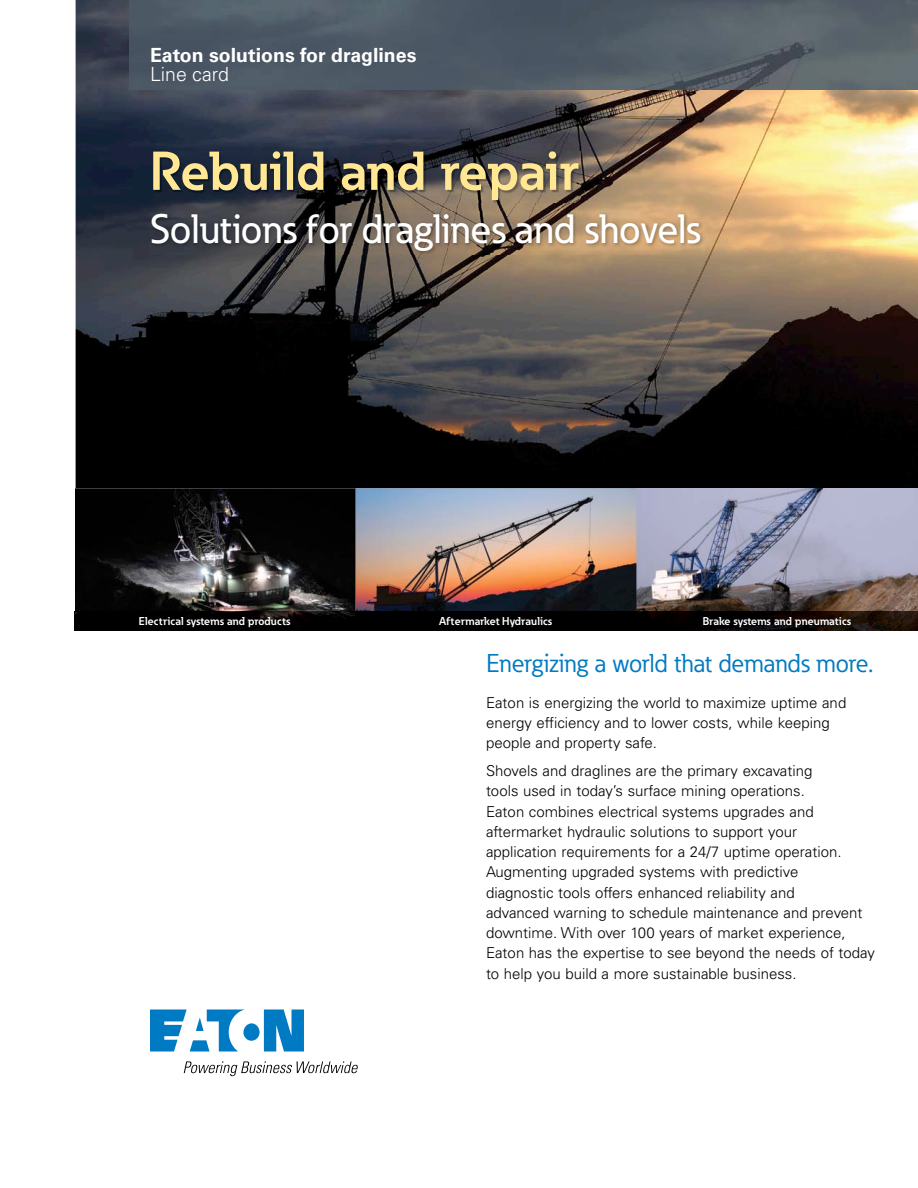
<style>
.page{position:relative;width:918px;height:1188px;background:#fff}
.page>*{position:absolute;margin:0;border:0;box-sizing:border-box;transform-origin:0 0}
.t1{font:700 54px "Eaton";letter-spacing:-.01em;color:#ffe794}
.t2{font:500 40.5px "Eaton";color:#fff}
.t3{font:25.5px "Eaton";color:#007ac2}
.t4{font:700 19.5px "Univers LT Std";color:#fff}
.t5{font:300 19.5px "Univers LT Std";color:#fff}
.t6{font:300 15px/20.2px "Univers LT Std";color:#000}
.t7{font:700 11.25px "Eaton";color:#fff}
</style>
<div class="page">
<img style="left:76px;top:0;width:842px;height:488px">
<img style="left:356px;top:488px;width:562px;height:123px">
<img style="left:75px;top:488px;width:281px;height:123px">
<img style="left:150px;top:212px;width:554px;height:43px">
<img style="left:155px;top:152px;width:426px;height:50px">
<img style="left:75px;top:611px;width:843px;height:19px">
<img style="left:129px;top:0;width:789px;height:90px">
<svg style="left:150px;top:1010px;width:154px;height:42px"></svg>
<svg style="left:184px;top:1061px;width:174px;height:15px"></svg>
<h3 class="t4" style="left:150px;top:43px;width:268px">Eaton solutions for draglines</h3>
<h3 class="t5" style="left:150px;top:62px;width:81px">Line card</h3>
<h1 class="t1" style="left:150px;top:137px;width:430px">Rebuild and repair</h1>
<h2 class="t2" style="left:150px;top:204px;width:552px">Solutions for draglines and shovels</h2>
<p class="t7" style="left:139px;top:614px;width:153px">Electrical systems and products</p>
<p class="t7" style="left:439px;top:614px;width:115px">Aftermarket Hydraulics</p>
<p class="t7" style="left:703px;top:614px;width:150px">Brake systems and pneumatics</p>
<h3 class="t3" style="left:486px;top:647px;width:389px">Energizing a world that demands more.</h3>
<p class="t6" style="left:486px;top:693px;width:362px">Eaton is energizing the world to maximize uptime and energy efficiency and to lower costs, while keeping people and property safe.</p>
<p class="t6" style="left:486px;top:761px;width:390px">Shovels and draglines are the primary excavating<br>tools used in today’s surface mining operations.<br>Eaton combines electrical systems upgrades and aftermarket hydraulic solutions to support your<br>application requirements for a 24/7 uptime operation.<br>Augmenting upgraded systems with predictive<br>diagnostic tools offers enhanced reliability and<br>advanced warning to schedule maintenance and prevent downtime. With over 100 years of market experience, Eaton has the expertise to see beyond the needs of today to help you build a more sustainable business.</p>
</div>
